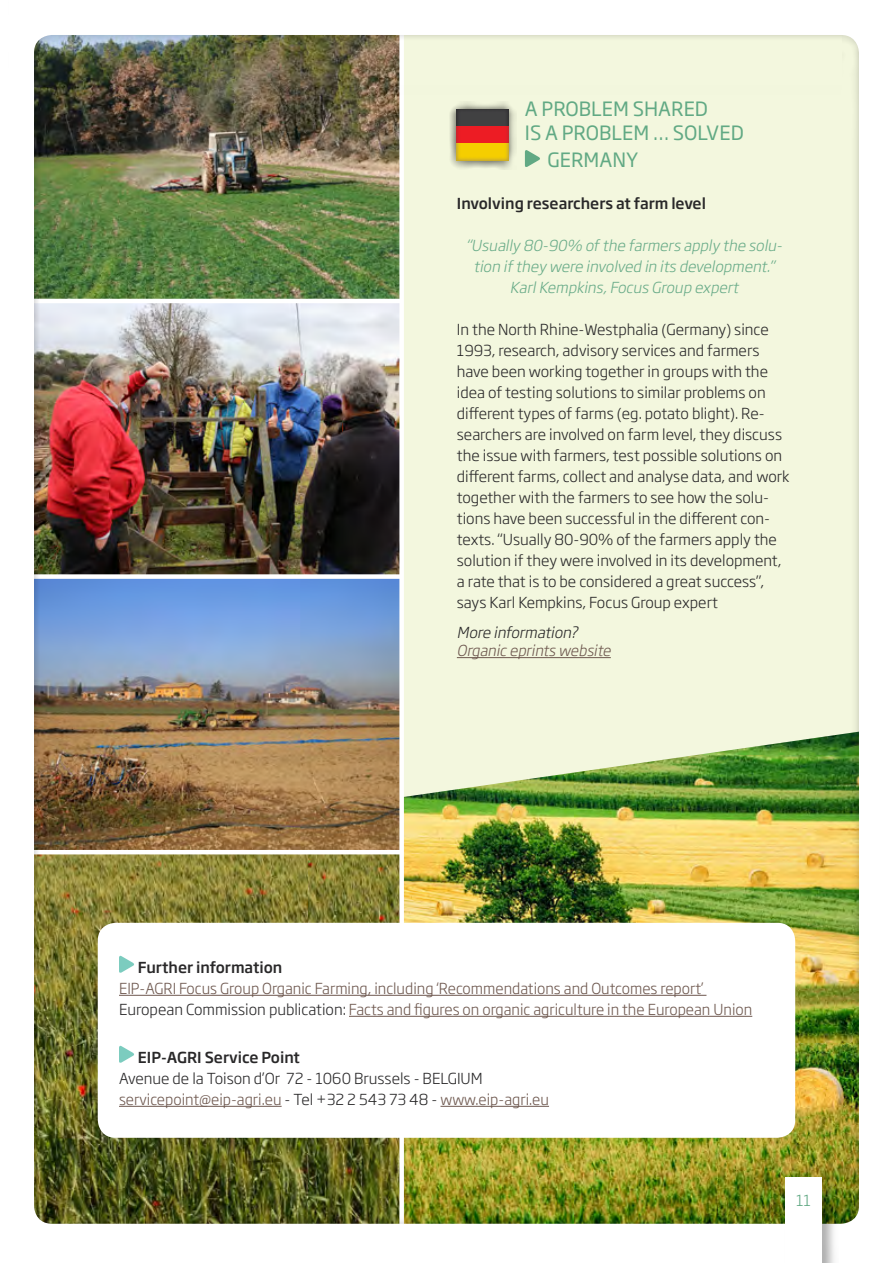
<style>
.page{position:relative;width:893px;height:1263px;background:#fff}
.page>*{position:absolute;margin:0;border:0;box-sizing:border-box;transform-origin:0 0}
.t1{font:19.5px/24px "Soho Gothic Std";color:#61a984}
.t2{font:300 15px/21px "Soho Gothic Pro";color:#292829}
.t3{font:300 15px/21px "Soho Gothic Pro";color:#6e584f}
.t4{font:italic 300 15px/21px "Soho Gothic Pro";color:#6aac89;text-align:center}
.t5{font:500 15px "Soho Gothic Std";color:#292829}
.t6{font:italic 300 15px "Soho Gothic Pro";color:#6e584f}
.t7{font:italic 300 15px "Soho Gothic Pro";color:#292829}
.t8{font:300 15px "Soho Gothic Pro";color:#61a984}
.s1{color:#292829}
.s2{color:#6e584f}
</style>
<div class="page">
<img style="left:34px;top:35px;width:825px;height:1189px">
<div style="left:785px;top:1179px;width:54px;height:84px;background:#000;opacity:.3"></div>
<div style="left:785px;top:1178px;width:37px;height:85px;background:#fff"></div>
<h1 class="t1" style="left:525px;top:97px;width:220px">A PROBLEM SHARED<br>IS A PROBLEM … SOLVED</h1>
<h1 class="t1" style="left:547px;top:148px;width:92px">GERMANY</h1>
<p class="t5" style="left:457px;top:194px;width:251px">Involving researchers at farm level</p>
<p class="t4" style="left:466px;top:234px;width:321px">“Usually 80-90% ofthe farmers apply the solu&shy;tion ifthey were involved in its development.”<br>KarlKempkins,Focus Group expert</p>
<p class="t2" style="left:457px;top:318px;width:334px">In the North Rhine-Westphalia (Germany) since 1993, research, advisory services and farmers have been working together in groups with the idea of testing solutions to similar problems on different types of farms (eg. potato blight). Re&shy;searchers are involved on farm level, they discuss the issue with farmers, test possible solutions on different farms, collect and analyse data, and work together with the farmers to see how the solu&shy;tions have been successful in the different con&shy;texts. “Usually 80-90% of the farmers apply the solution if they were involved in its development, a rate that is to be considered a great success”, says Karl Kempkins, Focus Group expert</p>
<p class="t7" style="left:457px;top:621px;width:127px">More information?</p>
<p class="t6" style="left:457px;top:639px;width:159px">Organiceprintswebsite</p>
<p class="t5" style="left:138px;top:957px;width:146px">Further information</p>
<p class="t3" style="left:119px;top:977px;width:635px">EIP-AGRI Focus Group Organic Farming, including ‘Recommendations and Outcomes report’<br><span class="s1">European Commission publication:</span> Facts and figures on organic agriculture in the European Union</p>
<p class="t5" style="left:138px;top:1047px;width:164px">EIP-AGRI Service Point</p>
<p class="t2" style="left:119px;top:1067px;width:432px">Avenue de la Toison d’Or 72 - 1060 Brussels - BELGIUM <span class="s2">servicepoint@eip-agri.eu</span> - Tel +32 2 543 73 48 - <span class="s2">www.eip-agri.eu</span></p>
<p class="t8" style="left:796px;top:1188px;width:16px">11</p>
</div>
